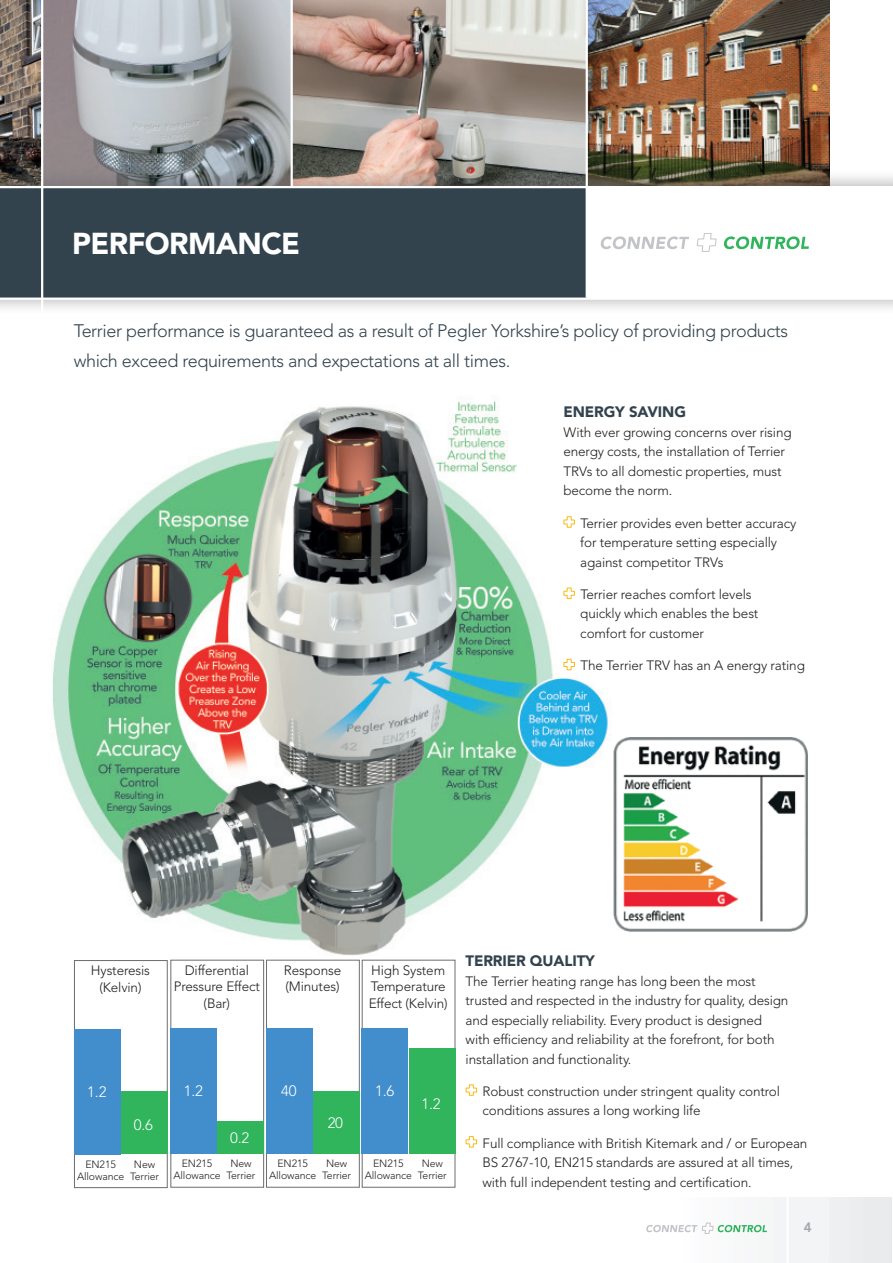
<style>
.page{position:relative;width:893px;height:1263px;background:#fff}
.page>*{position:absolute;margin:0;border:0;box-sizing:border-box;transform-origin:0 0}
.t1{font:900 30px "Avenir LT Std";letter-spacing:-.02em;color:#fff}
.t2{font:300 18px/30px "Avenir LT Std";letter-spacing:-.02em;color:#32434d}
.t3{font:900 15px "Avenir LT Std";letter-spacing:-.01em;color:#32434d}
.t4{font:300 15px "Avenir LT Std";color:#fff}
.t5{font:300 13.5px/19.5px "Avenir LT Std";letter-spacing:-.01em;color:#231f20}
.t6{font:800 13.5px "Avenir LT Std";color:#a2a5aa}
.t7{font:300 10.5px/12px "Avenir LT Std";letter-spacing:-.01em;color:#231f20;text-align:center}
</style>
<div class="page">
<img style="left:43px;top:0;width:786px;height:168px">
<img style="left:0;top:0;width:41px;height:168px">
<div style="left:648px;top:1197px;width:244px;height:66px;background:linear-gradient(to bottom,#f3f4f5,#f4f5f6)"></div>
<div style="left:786px;top:1198px;width:42px;height:65px;background:#f3f4f5"></div>
<div style="left:787px;top:1197px;width:42px;height:64px;background:#f3f4f5"></div>
<svg style="left:646px;top:1223px;width:121px;height:11px"></svg>
<div style="left:0;top:168px;width:893px;height:148px;background:#231f20;opacity:.3"></div>
<div style="left:0;top:172px;width:893px;height:142px;background:#84888e;opacity:.4"></div>
<div style="left:0;top:187px;width:893px;height:111px;background:#fff"></div>
<div style="left:0;top:187px;width:587px;height:111px;background:#32434d"></div>
<hr style="left:0;top:186px;width:893px;height:2px;background:#fff">
<hr style="left:586px;top:0;width:2px;height:298px;background:#fff">
<svg style="left:601px;top:236px;width:88px;height:13px"></svg>
<svg style="left:724px;top:236px;width:85px;height:13px"></svg>
<svg style="left:697px;top:233px;width:20px;height:19px"></svg>
<hr style="left:41px;top:0;width:2px;height:1263px;background:#fff">
<hr style="left:0;top:298px;width:893px;height:2px;background:#fff">
<hr style="left:291px;top:0;width:2px;height:187px;background:#fff">
<img style="left:52px;top:400px;width:556px;height:556px">
<hr style="left:786px;top:1193px;width:3px;height:70px;background:#fff">
<svg style="left:465px;top:1084px;width:12px;height:12px"></svg>
<svg style="left:465px;top:1136px;width:12px;height:12px"></svg>
<svg style="left:563px;top:516px;width:12px;height:12px"></svg>
<svg style="left:563px;top:587px;width:12px;height:12px"></svg>
<svg style="left:563px;top:658px;width:12px;height:13px"></svg>
<img style="left:614px;top:738px;width:193px;height:193px">
<div style="left:74px;top:960px;width:94px;height:228px;border:1px solid #6c6d70"></div>
<div style="left:74px;top:1029px;width:46px;height:125px;background:#428ecc"></div>
<div style="left:121px;top:1091px;width:47px;height:63px;background:#30b45c"></div>
<div style="left:170px;top:960px;width:94px;height:227px;border:1px solid #6c6d70"></div>
<div style="left:170px;top:1028px;width:47px;height:126px;background:#428ecc"></div>
<div style="left:218px;top:1121px;width:46px;height:33px;background:#30b45c"></div>
<div style="left:266px;top:960px;width:94px;height:227px;border:1px solid #6c6d70"></div>
<div style="left:266px;top:1028px;width:47px;height:126px;background:#428ecc"></div>
<div style="left:313px;top:1091px;width:47px;height:63px;background:#30b45c"></div>
<div style="left:362px;top:960px;width:93px;height:227px;border:1px solid #6c6d70"></div>
<div style="left:361px;top:1028px;width:47px;height:126px;background:#428ecc"></div>
<div style="left:409px;top:1048px;width:47px;height:106px;background:#30b45c"></div>
<h1 class="t1" style="left:72px;top:225px;width:229px">PERFORMANCE</h1>
<h2 class="t2" style="left:74px;top:316px;width:716px">Terrier performance is guaranteed as a result of Pegler Yorkshire’s policy of providing products which exceed requirements and expectations at all times.</h2>
<p class="t3" style="left:563px;top:403px;width:124px">ENERGY SAVING</p>
<p class="t5" style="left:563px;top:423px;width:230px">With ever growing concerns over rising energy costs, the installation of Terrier TRVs to all domestic properties, must become the norm.</p>
<p class="t5" style="left:580px;top:513px;width:218px">Terrier provides even better accuracy for temperature setting especially against competitor TRVs</p>
<p class="t5" style="left:580px;top:585px;width:180px">Terrier reaches comfort levels quickly which enables the best comfort for customer</p>
<p class="t5" style="left:580px;top:656px;width:226px">The Terrier TRV has an A energy rating</p>
<p class="t5" style="left:91px;top:962px;width:61px;line-height:16.5px;text-align:center">Hysteresis (Kelvin)</p>
<p class="t5" style="left:174px;top:962px;width:88px;line-height:16.5px;text-align:center">Differential<br>Pressure Effect (Bar)</p>
<p class="t5" style="left:284px;top:962px;width:59px;line-height:16.5px">Response (Minutes)</p>
<p class="t5" style="left:369px;top:962px;width:80px;line-height:16.5px">High System<br>Temperature<br>Effect (Kelvin)</p>
<p class="t4" style="left:87px;top:1082px;width:21px">1.2</p>
<p class="t4" style="left:184px;top:1082px;width:21px">1.2</p>
<p class="t4" style="left:281px;top:1082px;width:17px">40</p>
<p class="t4" style="left:375px;top:1082px;width:21px">1.6</p>
<p class="t4" style="left:421px;top:1095px;width:21px">1.2</p>
<p class="t4" style="left:134px;top:1115px;width:21px">0.6</p>
<p class="t4" style="left:328px;top:1114px;width:17px">20</p>
<p class="t4" style="left:230px;top:1129px;width:21px">0.2</p>
<p class="t7" style="left:77px;top:1158px;width:49px">EN215<br>Allowance</p>
<p class="t7" style="left:130px;top:1158px;width:30px">New<br>Terrier</p>
<p class="t7" style="left:173px;top:1157px;width:49px">EN215<br>Allowance</p>
<p class="t7" style="left:226px;top:1157px;width:30px">New<br>Terrier</p>
<p class="t7" style="left:269px;top:1157px;width:49px">EN215<br>Allowance</p>
<p class="t7" style="left:322px;top:1157px;width:30px">New<br>Terrier</p>
<p class="t7" style="left:365px;top:1157px;width:49px">EN215<br>Allowance</p>
<p class="t7" style="left:418px;top:1157px;width:30px">New<br>Terrier</p>
<p class="t3" style="left:466px;top:952px;width:131px">TERRIER QUALITY</p>
<p class="t5" style="left:466px;top:971px;width:324px">The Terrier heating range has long been the most trusted and respected in the industry for quality, design and especially reliability. Every product is designed with efficiency and reliability at the forefront, for both installation and functionality.</p>
<p class="t5" style="left:482px;top:1081px;width:299px">Robust construction under stringent quality control conditions assures a long working life</p>
<p class="t5" style="left:482px;top:1133px;width:326px">Full compliance with British Kitemark and / or European<br>BS 2767-10, EN215 standards are assured at all times, with full independent testing and certification.</p>
<p class="t6" style="left:804px;top:1219px;width:9px">4</p>
</div>
